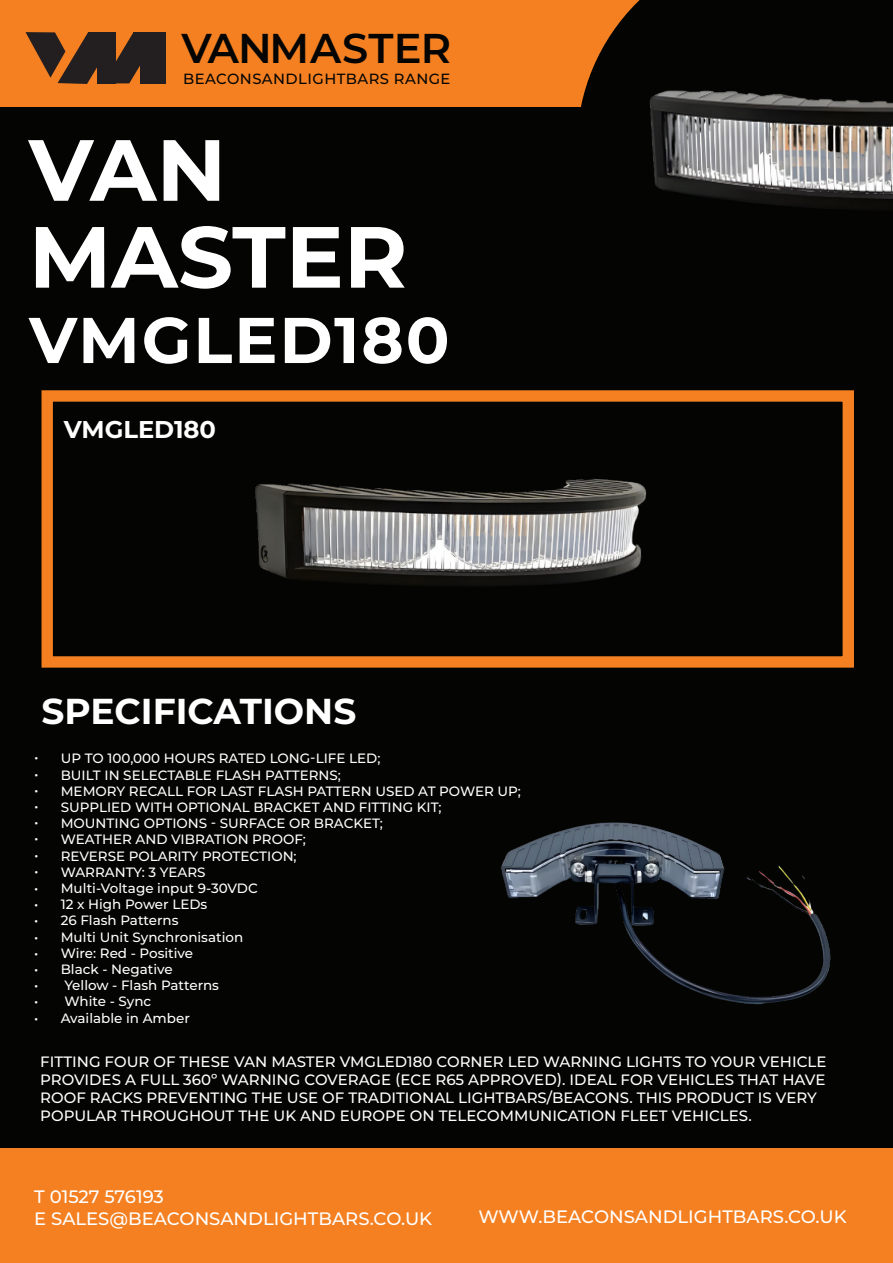
<style>
.page{position:relative;width:893px;height:1263px;background:#040503}
.page>*{position:absolute;margin:0;border:0;box-sizing:border-box;transform-origin:0 0}
.t1{font:700 86.55px "Montserrat";color:#fff}
.t2{font:700 64.5px "Montserrat";letter-spacing:.03em;color:#fff}
.t3{font:600 41.7px "Montserrat";letter-spacing:-.01em;color:#040503}
.t4{font:700 36px "Montserrat";color:#fff}
.t5{font:700 24.3px "Montserrat";color:#fff}
.t6{font:500 18px "Montserrat";color:#fff}
.t7{font:500 15px/18px "Montserrat";color:#fff}
.t8{font:500 14.7px "Montserrat";letter-spacing:.03em;color:#040503}
.t9{font:500 13.5px "Montserrat";color:#fff}
</style>
<div class="page">
<div style="left:0;top:0;width:893px;height:106px;background:#f58021"></div>
<img style="left:577px;top:0;width:316px;height:208px">
<div style="left:42px;top:390px;width:812px;height:278px;border:11px solid #f58021"></div>
<div style="left:140px;top:33px;width:26px;height:51px;background:#231f20"></div>
<svg style="left:26px;top:32px;width:127px;height:52px"></svg>
<div style="left:0;top:1148px;width:893px;height:115px;background:#f58021"></div>
<img style="left:255px;top:479px;width:392px;height:107px">
<img style="left:501px;top:822px;width:330px;height:183px">
<p class="t3" style="left:182px;top:18px;width:271px">VANMASTER</p>
<p class="t8" style="left:183px;top:68px;width:269px">BEACONSANDLIGHTBARS RANGE</p>
<p class="t1" style="left:29px;top:108px;width:199px">VAN</p>
<p class="t1" style="left:29px;top:195px;width:380px">MASTER</p>
<p class="t2" style="left:29px;top:294px;width:422px">VMGLED180</p>
<p class="t5" style="left:64px;top:412px;width:154px">VMGLED180</p>
<p class="t4" style="left:42px;top:685px;width:316px">SPECIFICATIONS</p>
<p class="t9" style="left:34px;top:749px;width:348px">• UP TO 100,000 HOURS RATED LONG-LIFE LED;</p>
<p class="t9" style="left:34px;top:765px;width:308px">• BUILT IN SELECTABLE FLASH PATTERNS;</p>
<p class="t9" style="left:34px;top:782px;width:488px">• MEMORY RECALL FOR LAST FLASH PATTERN USED AT POWER UP;</p>
<p class="t9" style="left:34px;top:798px;width:409px">• SUPPLIED WITH OPTIONAL BRACKET AND FITTING KIT;</p>
<p class="t9" style="left:34px;top:814px;width:350px">• MOUNTING OPTIONS - SURFACE OR BRACKET;</p>
<p class="t9" style="left:34px;top:830px;width:273px">• WEATHER AND VIBRATION PROOF;</p>
<p class="t9" style="left:34px;top:846px;width:264px">• REVERSE POLARITY PROTECTION;</p>
<p class="t9" style="left:34px;top:863px;width:173px">• WARRANTY: 3 YEARS</p>
<p class="t9" style="left:34px;top:879px;width:225px">• Multi-Voltage input 9-30VDC</p>
<p class="t9" style="left:34px;top:895px;width:175px">• 12 x High Power LEDs</p>
<p class="t9" style="left:34px;top:911px;width:146px">• 26 Flash Patterns</p>
<p class="t9" style="left:34px;top:927px;width:210px">• Multi Unit Synchronisation</p>
<p class="t9" style="left:34px;top:944px;width:160px">• Wire: Red - Positive</p>
<p class="t9" style="left:34px;top:960px;width:140px">• Black - Negative</p>
<p class="t9" style="left:34px;top:976px;width:186px">• Yellow - Flash Patterns</p>
<p class="t9" style="left:34px;top:992px;width:119px">• White - Sync</p>
<p class="t9" style="left:34px;top:1008px;width:157px">• Available in Amber</p>
<p class="t7" style="left:40px;top:1052px;width:788px">FITTING FOUR OF THESE VAN MASTER VMGLED180 CORNER LED WARNING LIGHTS TO YOUR VEHICLE PROVIDES A FULL 360º WARNING COVERAGE (ECE R65 APPROVED). IDEAL FOR VEHICLES THAT HAVE ROOF RACKS PREVENTING THE USE OF TRADITIONAL LIGHTBARS/BEACONS. THIS PRODUCT IS VERY POPULAR THROUGHOUT THE UK AND EUROPE ON TELECOMMUNICATION FLEET VEHICLES.</p>
<p class="t6" style="left:34px;top:1184px;width:131px">T 01527 576193</p>
<p class="t6" style="left:34px;top:1206px;width:399px">E SALES@BEACONSANDLIGHTBARS.CO.UK</p>
<p class="t6" style="left:478px;top:1204px;width:370px">WWW.BEACONSANDLIGHTBARS.CO.UK</p>
<p class="t6" style="left:40px;top:1216px;width:306px">BEACONSANDLIGHTBARS.CO.UK</p>
</div>
